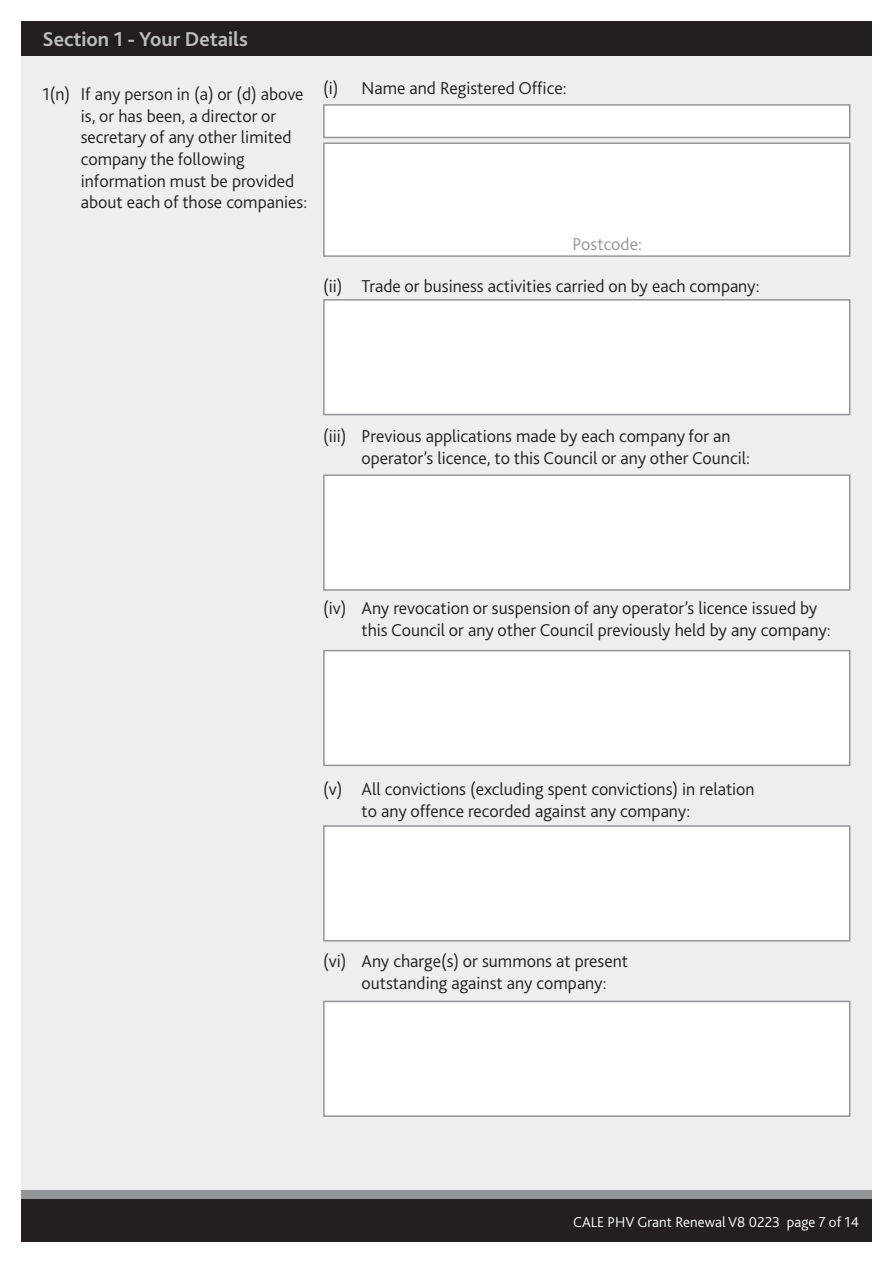
<style>
.page{position:relative;width:893px;height:1263px;background:#fff}
.page>*{position:absolute;margin:0;border:0;box-sizing:border-box;transform-origin:0 0}
.Sub_Heading{font:700 21px "Bliss";color:#bcbdc0}
.INDENT{font:300 18px/21.6px "Bliss";color:#231f20}
.Body_Text{font:300 18px "Bliss";color:#939598}
.Page_code_and_number{font:300 15px "Bliss";color:#fff}
</style>
<div class="page">
<div style="left:21px;top:21px;width:851px;height:1215px;background:#eeeeef"></div>
<div style="left:21px;top:1191px;width:851px;height:51px;background:#939598"></div>
<div style="left:21px;top:1199px;width:851px;height:43px;background:#231f20"></div>
<div style="left:21px;top:21px;width:851px;height:34px;background:#231f20"></div>
<div style="left:323px;top:299px;width:527px;height:116px;background:#fff;border:2px solid #939598"></div>
<div style="left:323px;top:474px;width:527px;height:117px;background:#fff;border:2px solid #939598"></div>
<div style="left:323px;top:650px;width:527px;height:116px;background:#fff;border:2px solid #939598"></div>
<div style="left:323px;top:825px;width:527px;height:116px;background:#fff;border:2px solid #939598"></div>
<div style="left:323px;top:1001px;width:527px;height:116px;background:#fff;border:2px solid #939598"></div>
<div style="left:323px;top:142px;width:527px;height:115px;background:#fff;border:2px solid #939598"></div>
<div style="left:323px;top:104px;width:527px;height:34px;background:#fff;border:2px solid #939598"></div>
<p class="Sub_Heading" style="left:43px;top:26px;width:207px">Section 1 - Your Details</p>
<p class="INDENT" style="left:81px;top:83px;width:228px;text-indent:-38px">1(n) If any person in (a) or (d) above is, or has been, a director or secretary of any other limited company the following information must be provided about each of those companies:</p>
<p class="INDENT" style="left:323px;top:77px;width:245px">(i) Name and Registered Office:</p>
<p class="Body_Text" style="left:573px;top:233px;width:71px">Postcode:</p>
<p class="INDENT" style="left:323px;top:275px;width:438px">(ii) Trade or business activities carried on by each company:</p>
<p class="INDENT" style="left:361px;top:425px;width:390px;text-indent:-38px">(iii) Previous applications made by each company for an operator’s licence, to this Council or any other Council:</p>
<p class="INDENT" style="left:361px;top:597px;width:471px;text-indent:-38px">(iv) Any revocation or suspension of any operator’s licence issued by this Council or any other Council previously held by any company:</p>
<p class="INDENT" style="left:361px;top:778px;width:395px;text-indent:-38px">(v) All convictions (excluding spent convictions) in relation to any offence recorded against any company:</p>
<p class="INDENT" style="left:361px;top:950px;width:268px;text-indent:-38px">(vi) Any charge(s) or summons at present outstanding against any company:</p>
<p class="Page_code_and_number" style="left:573px;top:1212px;width:287px">CALE PHV Grant Renewal V8 0223 page 7 of 14</p>
</div>
